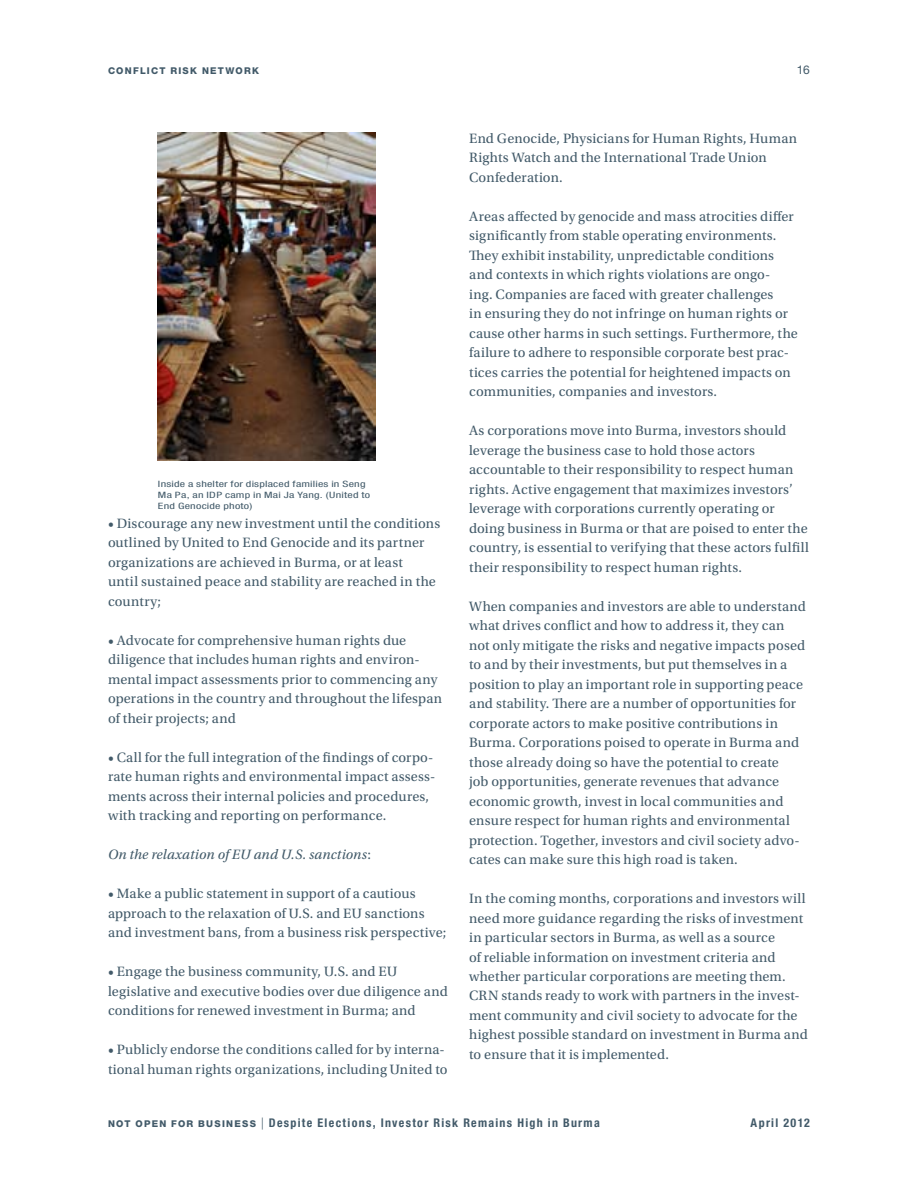
<style>
.page{position:relative;width:918px;height:1188px;background:#fff}
.page>*{position:absolute;margin:0;border:0;box-sizing:border-box;transform-origin:0 0}
.t1{font:14.25px/19.5px "Utopia Std";letter-spacing:.01em;color:#425a69}
.t2{font:italic 14.25px "Utopia Std";letter-spacing:.01em;color:#425a69}
.t3{font:700 condensed 12px "Helvetica Neue LT Std";letter-spacing:.11em;color:#425a69}
.t4{font:12px "Helvetica Neue LT Std";color:#425a69}
.t5{font:800 9.3px "Helvetica Neue LT Std";letter-spacing:.135em;color:#425a69}
.t6{font:condensed 8.7px/11.1px "Helvetica Neue LT Std";letter-spacing:.02em;color:#425a69;scale:1.38 1}
.s1{font-style:normal}
.s2{font-weight:800;font-stretch:normal;font-size:9.3px}
.s3{font-weight:300;font-stretch:normal}
</style>
<div class="page">
<img style="left:158px;top:132px;width:218px;height:328px">
<p class="t5" style="left:108px;top:65px;width:153px">CONFLICT RISK NETWORK</p>
<p class="t4" style="left:797px;top:62px;width:15px">16</p>
<p class="t6" style="left:158px;top:479px;width:155px">Inside a shelter for displaced families in Seng<br>Ma Pa, an IDP camp in Mai Ja Yang. (United to<br>End Genocide photo)</p>
<p class="t1" style="left:108px;top:514px;width:334px">• Discourage any new investment until the conditions outlined by United to End Genocide and its partner organizations are achieved in Burma, or at least<br>until sustained peace and stability are reached in the country;</p>
<p class="t1" style="left:108px;top:631px;width:336px">• Advocate for comprehensive human rights due diligence that includes human rights and environ&shy;mental impact assessments prior to commencing any operations in the country and throughout the lifespan of their projects; and</p>
<p class="t1" style="left:108px;top:748px;width:329px">• Call for the full integration of the findings of corpo&shy;rate human rights and environmental impact assess&shy;ments across their internal policies and procedures, with tracking and reporting on performance.</p>
<p class="t2" style="left:108px;top:847px;width:264px">On the relaxation of EU and U.S. sanctions<span class="s1">:</span></p>
<p class="t1" style="left:108px;top:884px;width:340px">• Make a public statement in support of a cautious approach to the relaxation of U.S. and EU sanctions and investment bans, from a business risk perspective;</p>
<p class="t1" style="left:108px;top:962px;width:341px">• Engage the business community, U.S. and EU legislative and executive bodies over due diligence and conditions for renewed investment in Burma; and</p>
<p class="t1" style="left:108px;top:1040px;width:341px">• Publicly endorse the conditions called for by interna&shy;tional human rights organizations, including United to</p>
<p class="t1" style="left:469px;top:129px;width:330px">End Genocide, Physicians for Human Rights, Human<br>Rights Watch and the International Trade Union<br>Confederation.</p>
<p class="t1" style="left:469px;top:207px;width:330px">Areas affected by genocide and mass atrocities differ significantly from stable operating environments.<br>They exhibit instability, unpredictable conditions and contexts in which rights violations are ongo-<br>ing. Companies are faced with greater challenges<br>in ensuring they do not infringe on human rights or cause other harms in such settings. Furthermore, the failure to adhere to responsible corporate best prac&shy;tices carries the potential for heightened impacts on communities, companies and investors.</p>
<p class="t1" style="left:469px;top:421px;width:341px">As corporations move into Burma, investors should leverage the business case to hold those actors accountable to their responsibility to respect human rights. Active engagement that maximizes investors’ leverage with corporations currently operating or doing business in Burma or that are poised to enter the country, is essential to verifying that these actors fulfill their responsibility to respect human rights.</p>
<p class="t1" style="left:469px;top:596px;width:338px">When companies and investors are able to understand what drives conflict and how to address it, they can not only mitigate the risks and negative impacts posed to and by their investments, but put themselves in a position to play an important role in supporting peace and stability. There are a number of opportunities for corporate actors to make positive contributions in Burma. Corporations poised to operate in Burma and those already doing so have the potential to create<br>job opportunities, generate revenues that advance economic growth, invest in local communities and ensure respect for human rights and environmental protection. Together, investors and civil society advo&shy;cates can make sure this high road is taken.</p>
<p class="t1" style="left:469px;top:889px;width:340px">In the coming months, corporations and investors will need more guidance regarding the risks of investment in particular sectors in Burma, as well as a source<br>of reliable information on investment criteria and whether particular corporations are meeting them.<br>CRN stands ready to work with partners in the invest&shy;ment community and civil society to advocate for the highest possible standard on investment in Burma and to ensure that it is implemented.</p>
<p class="t3" style="left:108px;top:1115px;width:493px"><span class="s2">NOT OPEN FOR BUSINESS</span> <span class="s3">|</span> Despite Elections, Investor Risk Remains High in Burma</p>
<p class="t3" style="left:751px;top:1115px;width:61px">April 2012</p>
</div>
